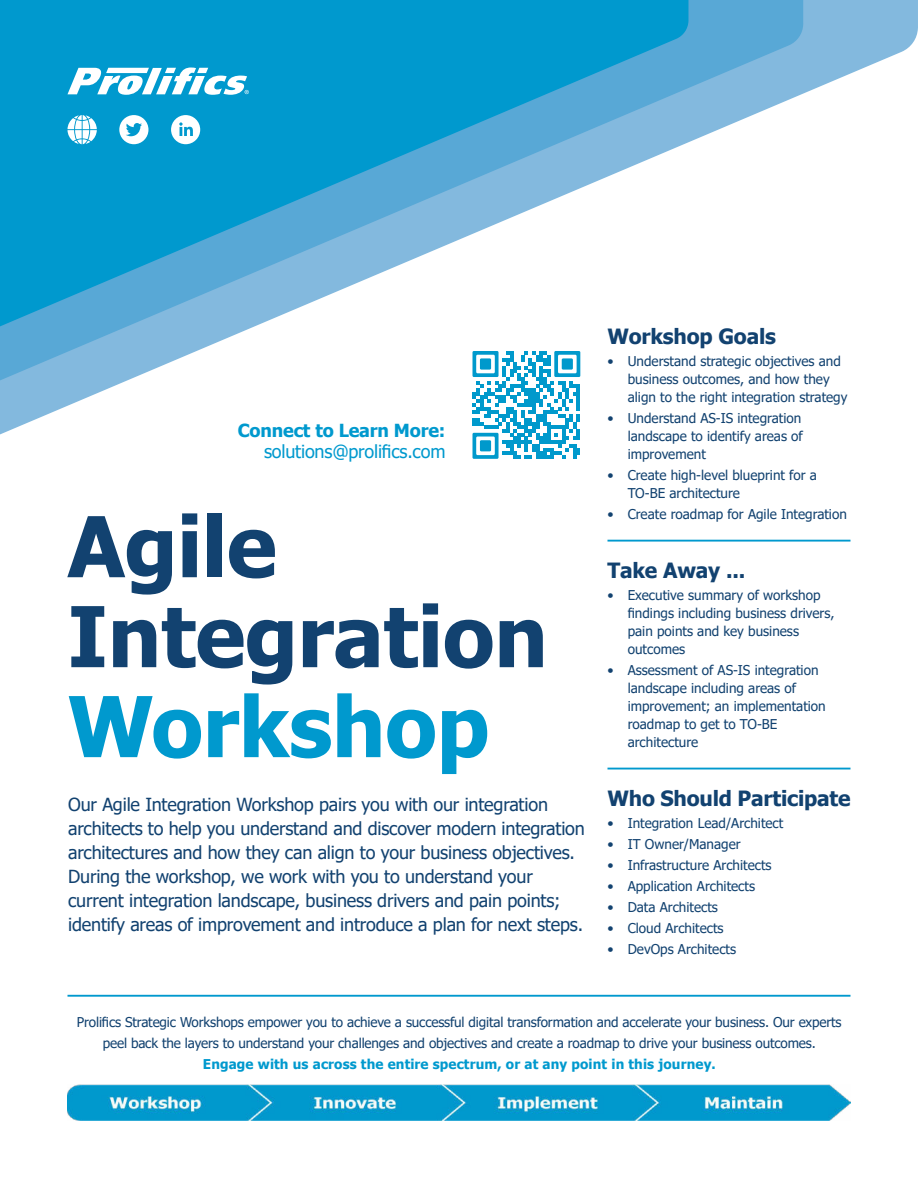
<style>
.page{position:relative;width:918px;height:1188px;background:#fff}
.page>*{position:absolute;margin:0;border:0;box-sizing:border-box;transform-origin:0 0}
.t1{font:700 84px/90px "Tahoma";letter-spacing:-.005em;color:#124270}
.t2{font:700 84px "Tahoma";letter-spacing:-.005em;color:#0099ce}
.t3{font:700 21px "Tahoma";letter-spacing:-.01em;color:#124270}
.t4{font:18px/24px "Tahoma";letter-spacing:-.01em;color:#124270}
.t5{font:18px "Tahoma";letter-spacing:-.01em;color:#0099ce}
.t6{font:700 18px "Tahoma";letter-spacing:-.01em;color:#0099ce}
.t7{font:13.5px/18px "Tahoma";color:#124270}
.t8{font:700 13.5px "Tahoma";letter-spacing:.01em;color:#0099ce}
</style>
<div class="page">
<hr style="left:68px;top:995px;width:783px;height:2px;background:#0099ce">
<hr style="left:608px;top:768px;width:243px;height:1px;background:#0099ce">
<hr style="left:608px;top:540px;width:243px;height:2px;background:#0099ce">
<svg style="left:472px;top:446px;width:108px;height:13px"></svg>
<svg style="left:0;top:0;width:918px;height:446px"></svg>
<svg style="left:0;top:0;width:803px;height:392px"></svg>
<svg style="left:0;top:0;width:688px;height:338px;fill:#0099ce"></svg>
<svg style="left:68px;top:68px;width:181px;height:27px"></svg>
<svg style="left:68px;top:115px;width:29px;height:29px"></svg>
<svg style="left:119px;top:115px;width:29px;height:29px"></svg>
<svg style="left:171px;top:115px;width:29px;height:29px"></svg>
<img style="left:68px;top:1084px;width:782px;height:36px">
<h3 class="t6" style="left:238px;top:423px;width:209px">Connect to Learn More:</h3>
<h3 class="t5" style="left:264px;top:440px;width:183px">solutions@prolifics.com</h3>
<h1 class="t1" style="left:67px;top:509px;width:482px">Agile<br>Integration</h1>
<h1 class="t2" style="left:68px;top:693px;width:423px">Workshop</h1>
<p class="t4" style="left:68px;top:794px;width:518px">Our Agile Integration Workshop pairs you with our integration architects to help you understand and discover modern integration architectures and how they can align to your business objectives.<br>During the workshop, we work with you to understand your current integration landscape, business drivers and pain points; identify areas of improvement and introduce a plan for next steps.</p>
<h2 class="t3" style="left:608px;top:328px;width:170px">Workshop Goals</h2>
<p class="t7" style="left:628px;top:353px;width:221px;text-indent:-20px">• Understand strategic objectives and business outcomes, and how they align to the right integration strategy</p>
<p class="t7" style="left:628px;top:410px;width:177px;text-align:justify;text-indent:-20px">• Understand AS-IS integration landscape to identify areas of improvement</p>
<p class="t7" style="left:628px;top:467px;width:191px;text-indent:-20px">• Create high-level blueprint for a<br>TO-BE architecture</p>
<p class="t7" style="left:608px;top:506px;width:241px">• Create roadmap for Agile Integration</p>
<h2 class="t3" style="left:608px;top:562px;width:139px">Take Away ...</h2>
<p class="t7" style="left:628px;top:587px;width:208px;text-indent:-20px">• Executive summary of workshop findings including business drivers, pain points and key business outcomes</p>
<p class="t7" style="left:628px;top:662px;width:200px;text-indent:-20px">• Assessment of AS-IS integration landscape including areas of improvement; an implementation roadmap to get to TO-BE architecture</p>
<h2 class="t3" style="left:608px;top:790px;width:245px">Who Should Participate</h2>
<p class="t7" style="left:608px;top:815px;width:177px">• Integration Lead/Architect</p>
<p class="t7" style="left:608px;top:836px;width:135px">• IT Owner/Manager</p>
<p class="t7" style="left:608px;top:857px;width:166px">• Infrastructure Architects</p>
<p class="t7" style="left:608px;top:878px;width:149px">• Application Architects</p>
<p class="t7" style="left:608px;top:899px;width:112px">• Data Architects</p>
<p class="t7" style="left:608px;top:920px;width:118px">• Cloud Architects</p>
<p class="t7" style="left:608px;top:941px;width:130px">• DevOps Architects</p>
<p class="t7" style="left:77px;top:1013px;width:766px;line-height:21px;text-align:center">Prolifics Strategic Workshops empower you to achieve a successful digital transformation and accelerate your business. Our experts peel back the layers to understand your challenges and objectives and create a roadmap to drive your business outcomes.</p>
<p class="t8" style="left:203px;top:1059px;width:514px">Engage with us across the entire spectrum, or at any point in this journey.</p>
</div>
